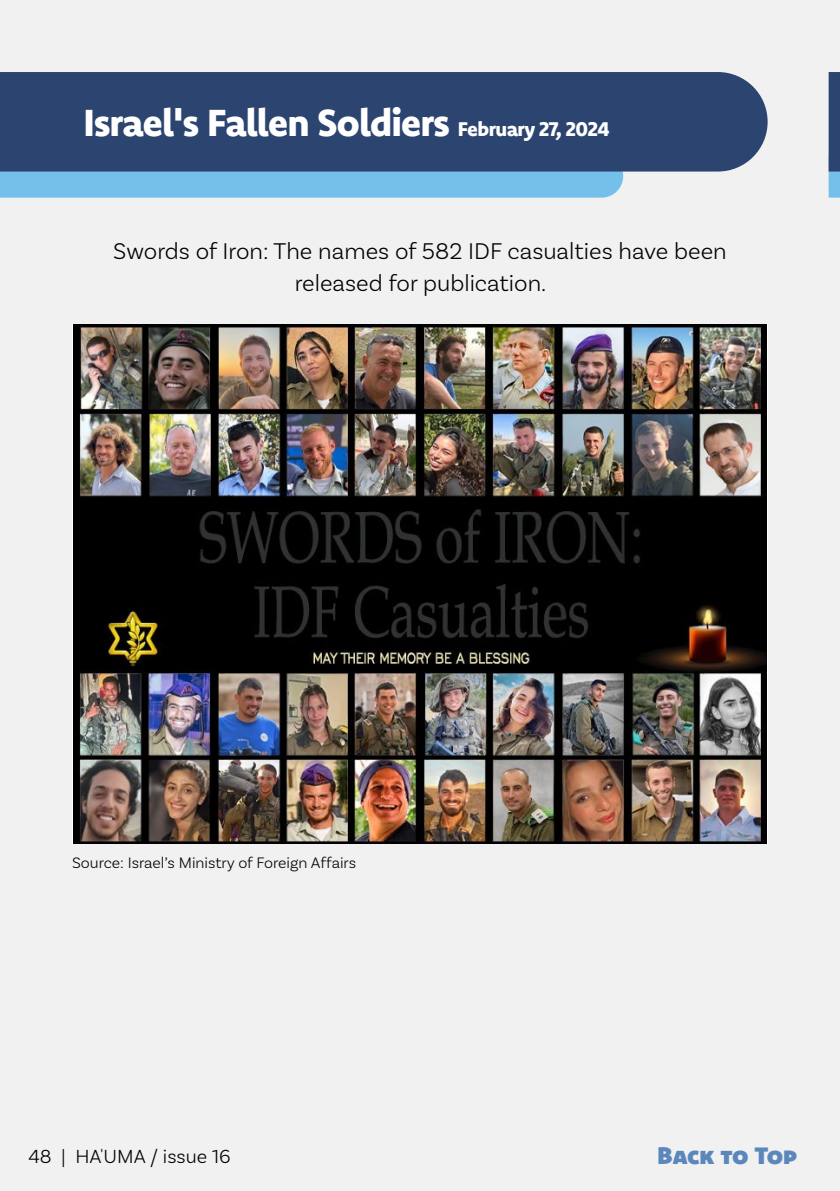
<style>
.page{position:relative;width:840px;height:1191px;background:#fff}
.page>*{position:absolute;margin:0;border:0;box-sizing:border-box;transform-origin:0 0}
.t1{font:800 38px "Komet";letter-spacing:-.03em;color:#fff}
.t2{font:300 24px/32px "Basic Sans";color:#000;text-align:center}
.t3{font:24px "Komet Black SC";letter-spacing:-.01em;color:#5b87bd}
.t4{font:300 20px "Basic Sans";color:#000}
.t5{font:300 16px "Basic Sans";color:#000}
.s1{font-size:20px}
</style>
<div class="page">
<div style="left:0;top:0;width:839px;height:1191px;background:#f1f1f1"></div>
<img style="left:73px;top:324px;width:693px;height:519px">
<svg style="left:0;top:171px;width:622px;height:27px;background:#75bee8"></svg>
<div style="left:0;top:72px;width:767px;height:99px;background:#2c4470"></div>
<svg style="left:828px;top:72px;width:11px;height:126px"></svg>
<h1 class="t1" style="left:83px;top:98px;width:527px">Israel's Fallen Soldiers <span class="s1">February 27, 2024</span></h1>
<p class="t2" style="left:113px;top:235px;width:614px">Swords of Iron: The names of 582 IDF casualties have been released for publication.</p>
<p class="t5" style="left:72px;top:853px;width:285px">Source: Israel’s Ministry of Foreign Affairs</p>
<p class="t4" style="left:28px;top:1144px;width:203px">48 | HA'UMA / issue 16</p>
<p class="t3" style="left:657px;top:1140px;width:141px">Back to Top</p>
</div>
